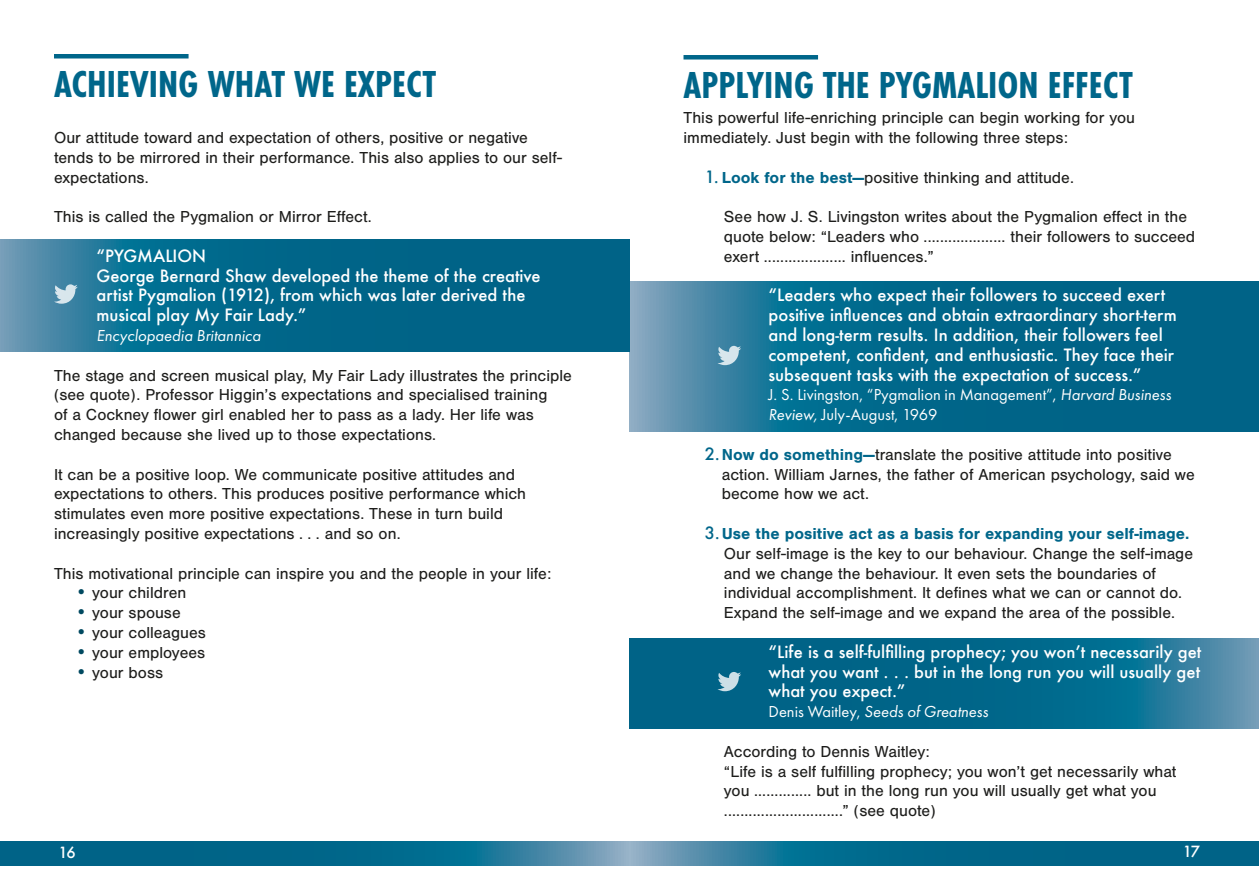
<style>
.page{position:relative;width:1259px;height:893px;background:#fff}
.page>*{position:absolute;margin:0;border:0;box-sizing:border-box;transform-origin:0 0}
.t1{font:700 39px "Futura PT Cond";color:#00668a}
.t2{font:16.5px/19.8px "Nimbus San";color:#1d1d1b}
.t3{font:500 16.5px/19.8px "Futura";color:#fff}
.t4{font:16.5px/19.8px "Futura PT";color:#fff}
.t5{font:italic 16.5px "Futura PT";color:#fff}
.t6{font:500 15px "Futura";color:#fff}
.s1{font-family:"Futura";font-weight:500;color:#004960}
.s2{font-family:"Futura";font-weight:500;color:#00668a}
.s3{font-weight:700;color:#00668a}
.s4{font-style:italic}
.s5{font-style:normal}
</style>
<div class="page">
<svg style="left:629px;top:841px;width:630px;height:25px;background:#147092"></svg>
<svg style="left:0;top:841px;width:629px;height:25px;background:#136f91"></svg>
<svg style="left:629px;top:638px;width:630px;height:90px;background:#0c6c8e"></svg>
<svg style="left:629px;top:282px;width:630px;height:149px;background:#126f91"></svg>
<svg style="left:0;top:239px;width:629px;height:112px;background:#0d6c8f"></svg>
<div style="left:54px;top:54px;width:135px;height:5px;background:#00668a"></div>
<div style="left:683px;top:55px;width:135px;height:5px;background:#00668a"></div>
<svg style="left:54px;top:284px;width:24px;height:20px"></svg>
<svg style="left:717px;top:346px;width:24px;height:19px"></svg>
<svg style="left:717px;top:672px;width:24px;height:19px"></svg>
<h1 class="t1" style="left:54px;top:62px;width:383px">ACHIEVING WHAT WE EXPECT</h1>
<p class="t2" style="left:54px;top:128px;width:509px">Our attitude toward and expectation of others, positive or negative tends to be mirrored in their performance. This also applies to our self&shy;expectations.</p>
<p class="t2" style="left:54px;top:207px;width:319px">This is called the Pygmalion or Mirror Effect.</p>
<p class="t3" style="left:97px;top:246px;width:446px">“PYGMALION<br>George Bernard Shaw developed the theme of the creative artist Pygmalion (1912), from which was later derived the musical play My Fair Lady.”</p>
<p class="t5" style="left:97px;top:326px;width:166px">Encyclopaedia Britannica</p>
<p class="t2" style="left:54px;top:365px;width:519px">The stage and screen musical play, My Fair Lady illustrates the principle (see quote). Professor Higgin’s expectations and specialised training<br>of a Cockney flower girl enabled her to pass as a lady. Her life was changed because she lived up to those expectations.</p>
<p class="t2" style="left:54px;top:464px;width:474px">It can be a positive loop. We communicate positive attitudes and expectations to others. This produces positive performance which stimulates even more positive expectations. These in turn build increasingly positive expectations . . . and so on.</p>
<p class="t2" style="left:54px;top:563px;width:499px">This motivational principle can inspire you and the people in your life:</p>
<p class="t2" style="left:75px;top:583px;width:112px"><span class="s1">•</span> your children</p>
<p class="t2" style="left:75px;top:603px;width:107px"><span class="s1">•</span> your spouse</p>
<p class="t2" style="left:75px;top:623px;width:132px"><span class="s1">•</span> your colleagues</p>
<p class="t2" style="left:75px;top:643px;width:131px"><span class="s1">•</span> your employees</p>
<p class="t2" style="left:75px;top:662px;width:89px"><span class="s1">•</span> your boss</p>
<h1 class="t1" style="left:683px;top:63px;width:451px">APPLYING THE PYGMALION EFFECT</h1>
<p class="t2" style="left:683px;top:108px;width:453px">This powerful life-enriching principle can begin working for you immediately. Just begin with the following three steps:</p>
<p class="t2" style="left:705px;top:167px;width:371px"><span class="s2">1.</span> <span class="s3">Look for the best—</span>positive thinking and attitude.</p>
<p class="t2" style="left:724px;top:207px;width:473px">See how J. S. Livingston writes about the Pygmalion effect in the quote below: “Leaders who .................... their followers to succeed exert .................... influences.”</p>
<p class="t3" style="left:768px;top:285px;width:410px">“Leaders who expect their followers to succeed exert positive influences and obtain extraordinary short-term and long-term results. In addition, their followers feel competent, confident, and enthusiastic. They face their subsequent tasks with the expectation of success.”</p>
<p class="t4" style="left:768px;top:385px;width:404px">J. S. Livingston, “Pygmalion in Management”, <span class="s4">Harvard Business<br>Review,</span> July-August, 1969</p>
<p class="t2" style="left:722px;top:445px;width:474px;text-indent:-17px"><span class="s2">2.</span><span class="s3">Now do something—</span>translate the positive attitude into positive action. William Jarnes, the father of American psychology, said we become how we act.</p>
<p class="t2" style="left:724px;top:524px;width:470px;text-indent:-19px"><span class="s2">3.</span><span class="s3">Use the positive act as a basis for expanding your self-image.<br></span>Our self-image is the key to our behaviour. Change the self-image and we change the behaviour. It even sets the boundaries of individual accomplishment. It defines what we can or cannot do.<br>Expand the self-image and we expand the area of the possible.</p>
<p class="t3" style="left:768px;top:642px;width:434px;text-align:justify">“Life is a self-fulfilling prophecy; you won’t necessarily get what you want . . . but in the long run you will usually get what you expect.”</p>
<p class="t5" style="left:768px;top:702px;width:221px"><span class="s5">Denis Waitley,</span> Seeds of Greatness</p>
<p class="t2" style="left:724px;top:742px;width:454px">According to Dennis Waitley:<br>“Life is a self fulfilling prophecy; you won’t get necessarily what you .............. but in the long run you will usually get what you .............................” (see quote)</p>
<p class="t6" style="left:59px;top:842px;width:19px">16</p>
<p class="t6" style="left:1183px;top:841px;width:19px">17</p>
</div>
